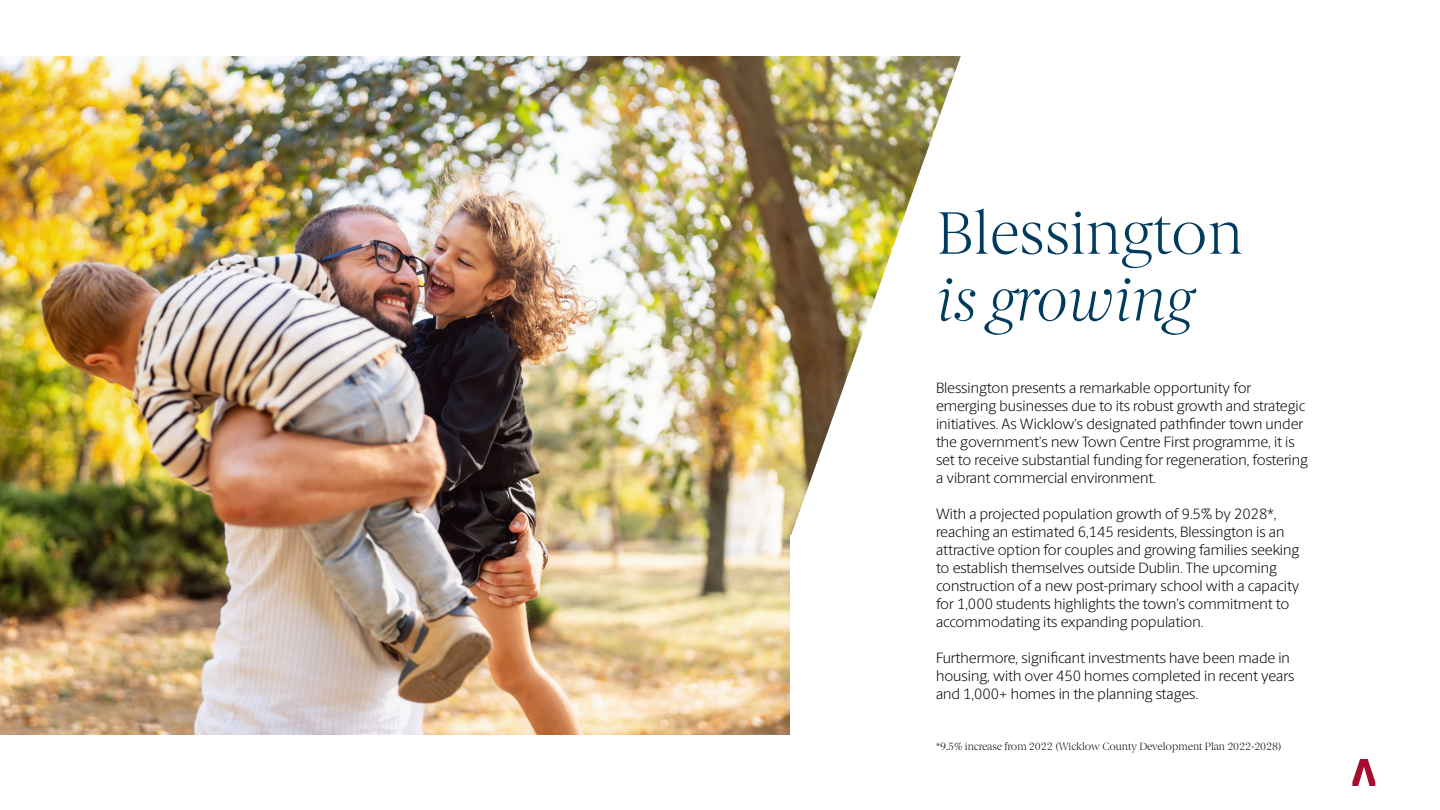
<style>
.page{position:relative;width:1440px;height:810px;background:#fff}
.page>*{position:absolute;margin:0;border:0;box-sizing:border-box;transform-origin:0 0}
.t1{font:300 60px "Berlingske Serif";color:#003b5e}
.t2{font:italic 300 60px "Berlingske Serif";color:#003b5e}
.t3{font:300 15px/18px "Berlingske Sans";color:#000}
.t4{font:300 10.5px "Berlingske Serif";color:#000}
</style>
<div class="page">
<img style="left:0;top:56px;width:791px;height:679px">
<img style="left:791px;top:56px;width:170px;height:479px">
<svg style="left:1352px;top:759px;width:23px;height:27px"></svg>
<h1 class="t1" style="left:936px;top:194px;width:309px">Blessington</h1>
<h1 class="t2" style="left:936px;top:261px;width:258px">is growing</h1>
<p class="t3" style="left:936px;top:379px;width:373px">Blessington presents a remarkable opportunity for emerging businesses due to its robust growth and strategic initiatives. As Wicklow’s designated pathfinder town under the government’s new Town Centre First programme, it is set to receive substantial funding for regeneration, fostering a vibrant commercial environment.</p>
<p class="t3" style="left:936px;top:505px;width:365px">With a projected population growth of 9.5% by 2028*, reaching an estimated 6,145 residents, Blessington is an attractive option for couples and growing families seeking to establish themselves outside Dublin. The upcoming construction of a new post-primary school with a capacity for 1,000 students highlights the town’s commitment to accommodating its expanding population.</p>
<p class="t3" style="left:936px;top:649px;width:360px">Furthermore, significant investments have been made in housing, with over 450 homes completed in recent years and 1,000+ homes in the planning stages.</p>
<p class="t4" style="left:936px;top:740px;width:347px">*9.5% increase from 2022 (Wicklow County Development Plan 2022-2028)</p>
</div>
